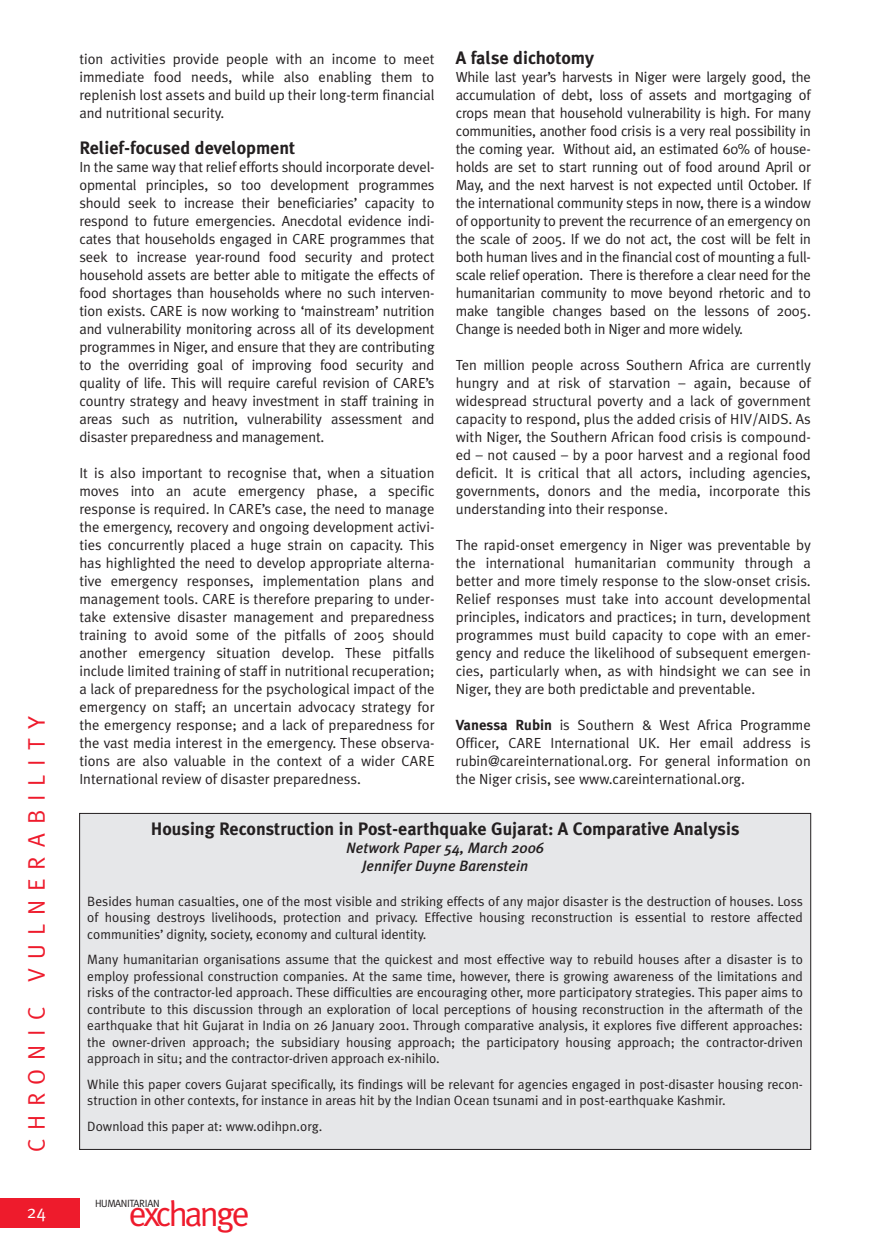
<style>
.page{position:relative;width:889px;height:1260px;background:#fff}
.page>*{position:absolute;margin:0;border:0;box-sizing:border-box;transform-origin:0 0}
.t1{font:35.7px "Meta";letter-spacing:-.08em;color:#ee1b2c}
.t2{font:24px "Meta";letter-spacing:.375em;color:#ee1b2c}
.t3{font:700 18px "Meta Plus";color:#231f20}
.t4{font:18px "Meta";color:#fff}
.t5{font:italic 500 15px/18px "Meta Plus";color:#231f20;text-align:center}
.t6{font:14.7px/18px "Meta Plus Normal";color:#231f20;text-align:justify}
.t7{font:13.5px/16.5px "Meta Plus Normal";color:#231f20;text-align:justify}
.t8{font:10.5px "Meta";letter-spacing:-.03em;color:#231f20}
.s1{font-family:"Meta Plus";font-weight:700}
</style>
<div class="page">
<svg style="left:0;top:812px;width:812px;height:416px"></svg>
<h2 class="t2" style="left:28px;top:1152px;width:437px;rotate:-90deg">CHRONIC VULNERABILITY</h2>
<p class="t4" style="left:27px;top:1205px;width:21px">24</p>
<p class="t6" style="left:79px;top:51px;width:357px">tion activities provide people with an income to meet immediate food needs, while also enabling them to replenish lost assets and build up their long-term financial and nutritional security.</p>
<p class="t3" style="left:79px;top:141px;width:217px">Relief-focused development</p>
<p class="t6" style="left:79px;top:159px;width:357px">In the same way that relief efforts should incorporate devel&shy;opmental principles, so too development programmes should seek to increase their beneficiaries’ capacity to respond to future emergencies. Anecdotal evidence indi&shy;cates that households engaged in CARE programmes that seek to increase year-round food security and protect household assets are better able to mitigate the effects of food shortages than households where no such interven&shy;tion exists. CARE is now working to ‘mainstream’ nutrition and vulnerability monitoring across all of its development programmes in Niger, and ensure that they are contributing to the overriding goal of improving food security and quality of life. This will require careful revision of CARE’s country strategy and heavy investment in staff training in areas such as nutrition, vulnerability assessment and disaster preparedness and management.</p>
<p class="t6" style="left:79px;top:465px;width:357px">It is also important to recognise that, when a situation moves into an acute emergency phase, a specific response is required. In CARE’s case, the need to manage the emergency, recovery and ongoing development activi&shy;ties concurrently placed a huge strain on capacity. This has highlighted the need to develop appropriate alterna&shy;tive emergency responses, implementation plans and management tools. CARE is therefore preparing to under&shy;take extensive disaster management and preparedness training to avoid some of the pitfalls of 2005 should another emergency situation develop. These pitfalls include limited training of staff in nutritional recuperation; a lack of preparedness for the psychological impact of the emergency on staff; an uncertain advocacy strategy for the emergency response; and a lack of preparedness for the vast media interest in the emergency. These observa&shy;tions are also valuable in the context of a wider CARE International review of disaster preparedness.</p>
<p class="t3" style="left:456px;top:51px;width:140px">A false dichotomy</p>
<p class="t6" style="left:456px;top:69px;width:357px">While last year’s harvests in Niger were largely good, the accumulation of debt, loss of assets and mortgaging of crops mean that household vulnerability is high. For many communities, another food crisis is a very real possibility in the coming year. Without aid, an estimated 60% of house&shy;holds are set to start running out of food around April or May, and the next harvest is not expected until October. If the international community steps in now, there is a window of opportunity to prevent the recurrence of an emergency on the scale of 2005. If we do not act, the cost will be felt in both human lives and in the financial cost of mounting a full&shy;scale relief operation. There is therefore a clear need for the humanitarian community to move beyond rhetoric and to make tangible changes based on the lessons of 2005.<br>Change is needed both in Niger and more widely.</p>
<p class="t6" style="left:456px;top:357px;width:357px">Ten million people across Southern Africa are currently hungry and at risk of starvation – again, because of widespread structural poverty and a lack of government capacity to respond, plus the added crisis of HIV/AIDS. As with Niger, the Southern African food crisis is compound&shy;ed – not caused – by a poor harvest and a regional food deficit. It is critical that all actors, including agencies, governments, donors and the media, incorporate this understanding into their response.</p>
<p class="t6" style="left:456px;top:537px;width:357px">The rapid-onset emergency in Niger was preventable by the international humanitarian community through a better and more timely response to the slow-onset crisis.<br>Relief responses must take into account developmental principles, indicators and practices; in turn, development programmes must build capacity to cope with an emer&shy;gency and reduce the likelihood of subsequent emergen&shy;cies, particularly when, as with hindsight we can see in Niger, they are both predictable and preventable.</p>
<p class="t6" style="left:456px;top:717px;width:357px"><span class="s1">Vanessa Rubin</span> is Southern &amp; West Africa Programme Officer, CARE International UK. Her email address is rubin@careinternational.org. For general information on the Niger crisis, see www.careinternational.org.</p>
<p class="t3" style="left:151px;top:822px;width:590px">Housing Reconstruction in Post-earthquake Gujarat: A Comparative Analysis</p>
<p class="t5" style="left:346px;top:840px;width:199px">Network Paper 54, March 2006<br>Jennifer Duyne Barenstein</p>
<p class="t7" style="left:87px;top:894px;width:717px">Besides human casualties, one of the most visible and striking effects of any major disaster is the destruction of houses. Loss of housing destroys livelihoods, protection and privacy. Effective housing reconstruction is essential to restore affected communities’ dignity, society, economy and cultural identity.</p>
<p class="t7" style="left:87px;top:952px;width:717px">Many humanitarian organisations assume that the quickest and most effective way to rebuild houses after a disaster is to employ professional construction companies. At the same time, however, there is growing awareness of the limitations and risks of the contractor-led approach. These difficulties are encouraging other, more participatory strategies. This paper aims to contribute to this discussion through an exploration of local perceptions of housing reconstruction in the aftermath of the earthquake that hit Gujarat in India on 26 January 2001. Through comparative analysis, it explores five different approaches: the owner-driven approach; the subsidiary housing approach; the participatory housing approach; the contractor-driven approach in situ; and the contractor-driven approach ex-nihilo.</p>
<p class="t7" style="left:87px;top:1077px;width:717px">While this paper covers Gujarat specifically, its findings will be relevant for agencies engaged in post-disaster housing recon&shy;struction in other contexts, for instance in areas hit by the Indian Ocean tsunami and in post-earthquake Kashmir.</p>
<p class="t7" style="left:87px;top:1119px;width:236px">Download this paper at: www.odihpn.org.</p>
<p class="t8" style="left:95px;top:1199px;width:66px">HUMANITARIAN</p>
<h1 class="t1" style="left:129px;top:1200px;width:122px">exchange</h1>
</div>
